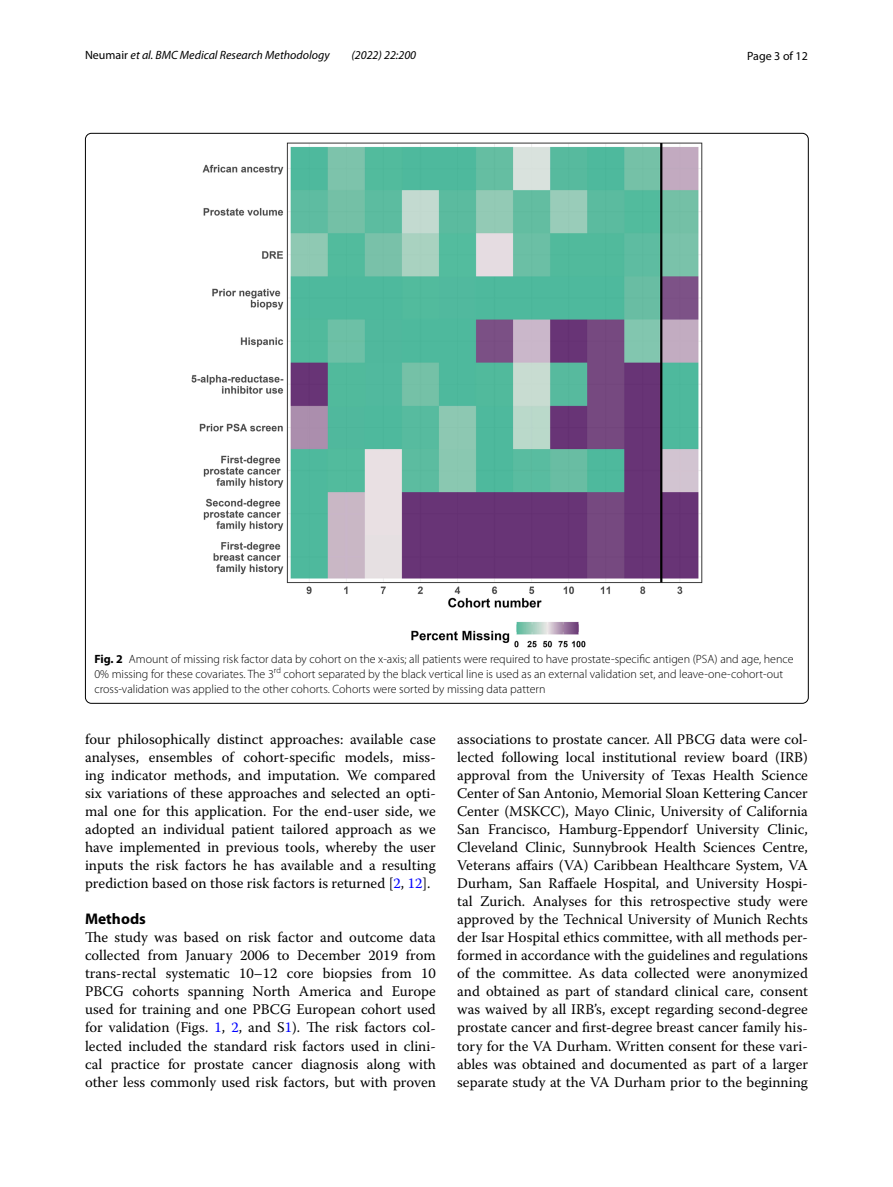
<style>
.page{position:relative;width:893px;height:1187px;background:#fff}
.page>*{position:absolute;margin:0;border:0;box-sizing:border-box;transform-origin:0 0}
.t1{font:700 15.45px "Myriad Pro";color:#000}
.t2{font:14.7px/18px "Warnock Pro";color:#000;text-align:justify}
.t3{font:300 12px/15px "Myriad Pro";color:#000}
.t4{font:italic 12px "Myriad Pro";color:#000}
.t5{font:12px "Myriad Pro";color:#000}
.s1{font-style:normal}
.s2{font-weight:700}
.s3{color:#00f}
</style>
<div class="page">
<img style="left:192px;top:142px;width:510px;height:506px">
<p class="t4" style="left:85px;top:48px;width:246px"><span class="s1">Neumair</span> et al. BMC Medical Research Methodology</p>
<p class="t4" style="left:351px;top:48px;width:66px">(2022) 22:200</p>
<p class="t5" style="left:747px;top:48px;width:62px">Page 3 of 12</p>
<p class="t3" style="left:94px;top:651px;width:701px"><span class="s2">Fig. 2</span> Amount of missing risk factor data by cohort on the x-axis; all patients were required to have prostate-specific antigen (PSA) and age, hence<br>0% missing for these covariates. The 3<sup>rd</sup> cohort separated by the black vertical line is used as an external validation set, and leave-one-cohort-out cross-validation was applied to the other cohorts. Cohorts were sorted by missing data pattern</p>
<p class="t2" style="left:85px;top:730px;width:352px">four philosophically distinct approaches: available case analyses, ensembles of cohort-specific models, miss&shy;ing indicator methods, and imputation. We compared six variations of these approaches and selected an opti&shy;mal one for this application. For the end-user side, we adopted an individual patient tailored approach as we have implemented in previous tools, whereby the user inputs the risk factors he has available and a resulting prediction based on those risk factors is returned [<span class="s3">2</span>, <span class="s3">12</span>].</p>
<p class="t1" style="left:85px;top:909px;width:62px">Methods</p>
<p class="t2" style="left:85px;top:928px;width:352px">The study was based on risk factor and outcome data collected from January 2006 to December 2019 from trans-rectal systematic 10–12 core biopsies from 10<br>PBCG cohorts spanning North America and Europe used for training and one PBCG European cohort used for validation (Figs. <span class="s3">1</span>, <span class="s3">2</span>, and S<span class="s3">1</span>). The risk factors col&shy;lected included the standard risk factors used in clini&shy;cal practice for prostate cancer diagnosis along with other less commonly used risk factors, but with proven</p>
<p class="t2" style="left:457px;top:730px;width:352px">associations to prostate cancer. All PBCG data were col&shy;lected following local institutional review board (IRB) approval from the University of Texas Health Science Center of San Antonio, Memorial Sloan Kettering Cancer Center (MSKCC), Mayo Clinic, University of California San Francisco, Hamburg-Eppendorf University Clinic, Cleveland Clinic, Sunnybrook Health Sciences Centre, Veterans affairs (VA) Caribbean Healthcare System, VA Durham, San Raffaele Hospital, and University Hospi&shy;tal Zurich. Analyses for this retrospective study were approved by the Technical University of Munich Rechts der Isar Hospital ethics committee, with all methods per&shy;formed in accordance with the guidelines and regulations of the committee. As data collected were anonymized and obtained as part of standard clinical care, consent was waived by all IRB’s, except regarding second-degree prostate cancer and first-degree breast cancer family his&shy;tory for the VA Durham. Written consent for these vari&shy;ables was obtained and documented as part of a larger separate study at the VA Durham prior to the beginning</p>
</div>
